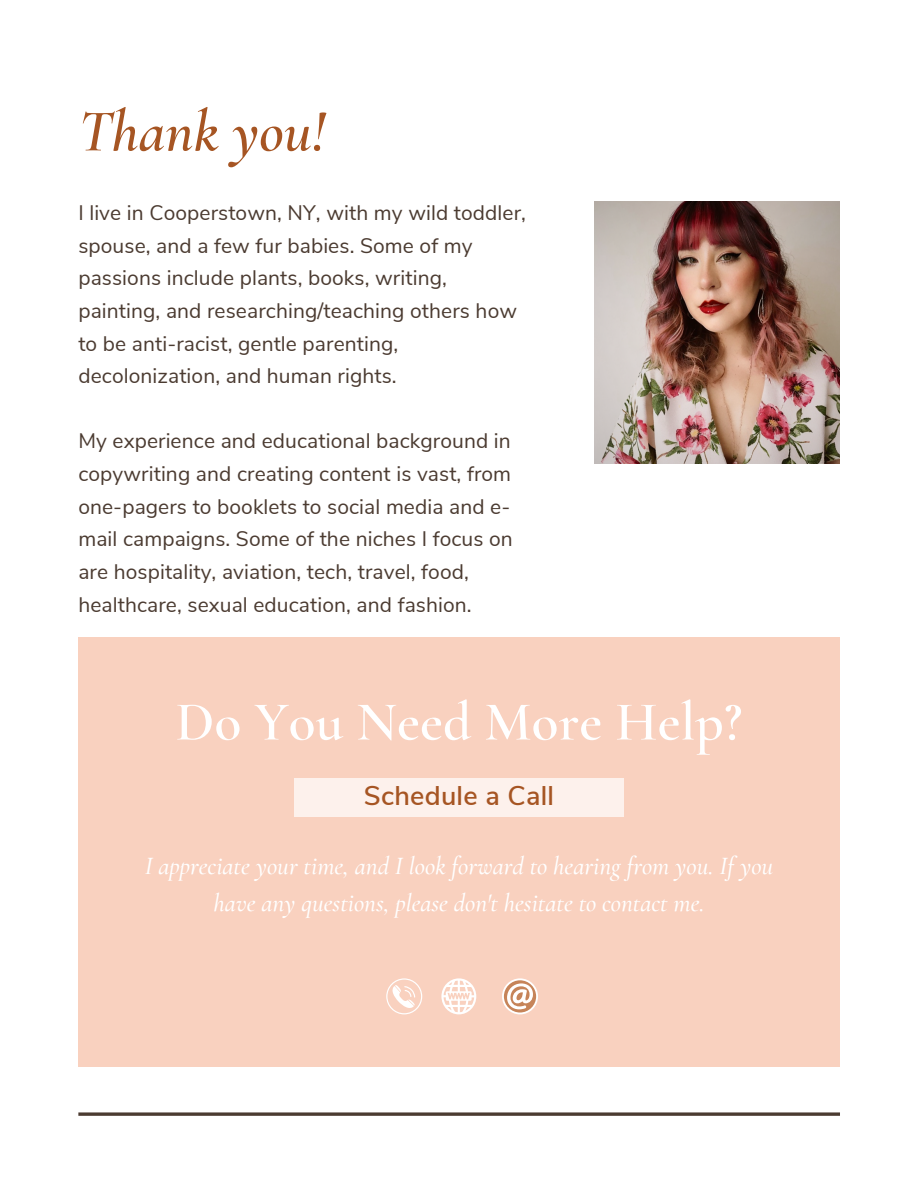
<style>
.page{position:relative;width:918px;height:1188px;background:#fff}
.page>*{position:absolute;margin:0;border:0;box-sizing:border-box;transform-origin:0 0}
.t1{font:italic 600 60px "Cormorant Garamond";color:#a65523}
.t2{font:600 55.5px "Cormorant Garamond";color:#fff}
.t3{font:600 27px "Nunito Sans";letter-spacing:.01em;color:#a65523}
.t4{font:italic 500 25.2px/37.2px "Cormorant Garamond";color:#fff;text-align:center}
.t5{font:21px/32.7px "Nunito Sans";letter-spacing:.005em;color:#4b3b31}
</style>
<div class="page">
<svg style="left:78px;top:1112px;width:762px;height:4px;background:#665950"></svg>
<div style="left:78px;top:637px;width:762px;height:430px;background:#f9d1bf"></div>
<div style="left:294px;top:778px;width:330px;height:38px;background:#fdf1ec"></div>
<svg style="left:386px;top:978px;width:36px;height:36px"></svg>
<svg style="left:441px;top:978px;width:35px;height:36px"></svg>
<svg style="left:502px;top:978px;width:36px;height:36px"></svg>
<img style="left:595px;top:202px;width:245px;height:262px">
<h1 class="t1" style="left:78px;top:95px;width:248px">Thank you!</h1>
<p class="t5" style="left:78px;top:197px;width:449px">I live in Cooperstown, NY, with my wild toddler, spouse, and a few fur babies. Some of my passions include plants, books, writing, painting, and researching/teaching others how to be anti-racist, gentle parenting, decolonization, and human rights.</p>
<p class="t5" style="left:78px;top:425px;width:436px">My experience and educational background in copywriting and creating content is vast, from one-pagers to booklets to social media and e&shy;mail campaigns. Some of the niches I focus on are hospitality, aviation, tech, travel, food, healthcare, sexual education, and fashion.</p>
<h2 class="t2" style="left:176px;top:688px;width:568px">Do You Need More Help?</h2>
<p class="t3" style="left:364px;top:778px;width:192px">Schedule a Call</p>
<p class="t4" style="left:145px;top:847px;width:630px">I appreciate your time, and I look forward to hearing from you. If you have any questions, please don't hesitate to contact me.</p>
</div>
